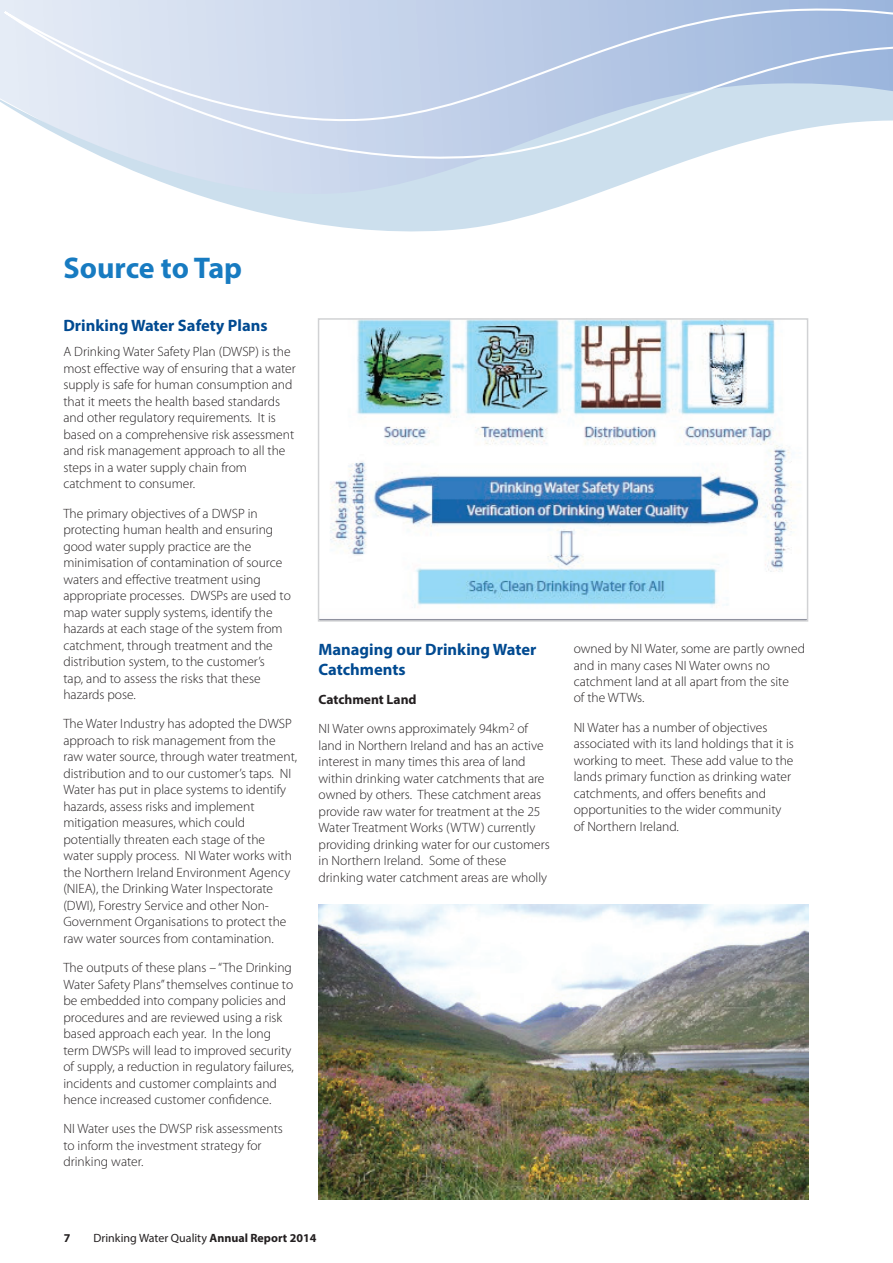
<style>
.page{position:relative;width:893px;height:1263px;background:#fff}
.page>*{position:absolute;margin:0;border:0;box-sizing:border-box;transform-origin:0 0}
.t1{font:700 30px "Myriad Pro";letter-spacing:-.005em;color:#177bc1}
.t2{font:700 16.5px/19.5px "Myriad Pro";color:#014a91}
.t3{font:300 13.5px/16.5px "Myriad Pro";color:#231f20}
.t4{font:12px "Myriad Pro";color:#231f20}
.t5{font:700 12px "Myriad Pro";color:#231f20}
.s1{font-weight:700}
</style>
<div class="page">
<svg style="left:3px;top:0;width:890px;height:232px"></svg>
<img style="left:330px;top:321px;width:462px;height:287px">
<div style="left:318px;top:318px;width:490px;height:304px;border:2px solid #d1d2d4"></div>
<img style="left:319px;top:905px;width:489px;height:294px">
<h1 class="t1" style="left:63px;top:248px;width:180px">Source to Tap</h1>
<p class="t2" style="left:63px;top:315px;width:206px">Drinking Water Safety Plans</p>
<p class="t3" style="left:63px;top:344px;width:234px">A Drinking Water Safety Plan (DWSP) is the most effective way of ensuring that a water supply is safe for human consumption and that it meets the health based standards and other regulatory requirements. It is based on a comprehensive risk assessment and risk management approach to all the steps in a water supply chain from catchment to consumer.</p>
<p class="t3" style="left:63px;top:505px;width:229px">The primary objectives of a DWSP in protecting human health and ensuring good water supply practice are the minimisation of contamination of source waters and effective treatment using appropriate processes. DWSPs are used to map water supply systems, identify the hazards at each stage of the system from catchment, through treatment and the distribution system, to the customer’s<br>tap, and to assess the risks that these hazards pose.</p>
<p class="t3" style="left:63px;top:716px;width:235px">The Water Industry has adopted the DWSP approach to risk management from the raw water source, through water treatment, distribution and to our customer’s taps. NI Water has put in place systems to identify hazards, assess risks and implement mitigation measures, which could potentially threaten each stage of the water supply process. NI Water works with the Northern Ireland Environment Agency (NIEA), the Drinking Water Inspectorate (DWI), Forestry Service and other Non-Government Organisations to protect the raw water sources from contamination.</p>
<p class="t3" style="left:63px;top:959px;width:232px">The outputs of these plans – “The Drinking Water Safety Plans” themselves continue to be embedded into company policies and procedures and are reviewed using a risk based approach each year. In the long term DWSPs will lead to improved security of supply, a reduction in regulatory failures, incidents and customer complaints and hence increased customer confidence.</p>
<p class="t3" style="left:63px;top:1121px;width:221px">NI Water uses the DWSP risk assessments to inform the investment strategy for drinking water.</p>
<p class="t2" style="left:319px;top:639px;width:219px">Managing our Drinking Water<br>Catchments</p>
<p class="t3" style="left:319px;top:685px;width:211px;line-height:29.2px"><span class="s1">Catchment Land<br></span>NI Water owns approximately 94km<sup>2</sup> of</p>
<p class="t3" style="left:319px;top:737px;width:233px">land in Northern Ireland and has an active interest in many times this area of land within drinking water catchments that are owned by others. These catchment areas provide raw water for treatment at the 25<br>Water Treatment Works (WTW) currently providing drinking water for our customers in Northern Ireland. Some of these drinking water catchment areas are wholly</p>
<p class="t3" style="left:574px;top:640px;width:233px">owned by NI Water, some are partly owned and in many cases NI Water owns no catchment land at all apart from the site<br>of the WTWs.</p>
<p class="t3" style="left:574px;top:719px;width:222px">NI Water has a number of objectives associated with its land holdings that it is working to meet. These add value to the lands primary function as drinking water catchments, and offers benefits and opportunities to the wider community of Northern Ireland.</p>
<p class="t5" style="left:64px;top:1230px;width:8px">7</p>
<p class="t4" style="left:94px;top:1230px;width:224px">Drinking Water Quality <span class="s1">Annual Report 2014</span></p>
</div>
